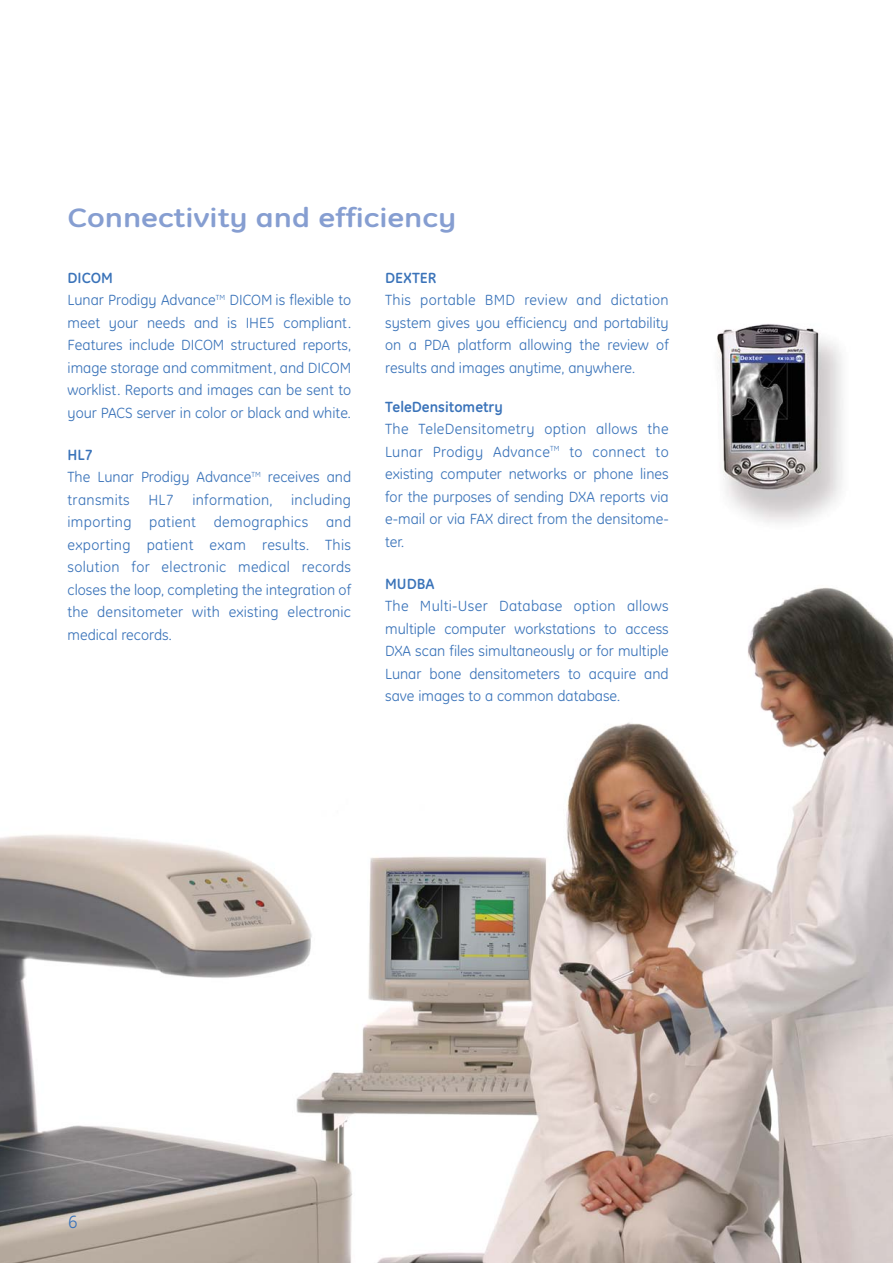
<style>
.page{position:relative;width:893px;height:1263px;background:#fff}
.page>*{position:absolute;margin:0;border:0;box-sizing:border-box;transform-origin:0 0}
.t1{font:700 27px "GE Inspira";color:#869ed1;scale:1.2 1}
.t2{font:18px "GE Inspira";color:#3a73b9}
.t3{font:15px/22.5px "GE Inspira";color:#3a73b9;text-align:justify}
.t4{font:700 15px "GE Inspira";color:#3a73b9}
.s1{font-weight:700}
</style>
<div class="page">
<img style="left:0;top:587px;width:893px;height:676px">
<img style="left:717px;top:324px;width:126px;height:199px">
<h1 class="t1" style="left:68px;top:208px;width:326px">Connectivity and efficiency</h1>
<p class="t3" style="left:68px;top:268px;width:285px;text-align:left"><span class="s1">DICOM<br></span>Lunar Prodigy Advance<sup>TM</sup> DICOM is flexible to meet your needs and is IHE5 compliant.<br>Features include DICOM structured reports, image storage and commitment, and DICOM worklist. Reports and images can be sent to your PACS server in color or black and white.</p>
<p class="t3" style="left:68px;top:445px;width:285px;text-align:left"><span class="s1">HL7<br></span>The Lunar Prodigy Advance<sup>TM</sup> receives and transmits HL7 information, including importing patient demographics and exporting patient exam results. This solution for electronic medical records closes the loop, completing the integration of the densitometer with existing electronic medical records.</p>
<p class="t4" style="left:385px;top:272px;width:53px">DEXTER</p>
<p class="t3" style="left:385px;top:290px;width:285px">This portable BMD review and dictation system gives you efficiency and portability on a PDA platform allowing the review of results and images anytime, anywhere.</p>
<p class="t4" style="left:385px;top:401px;width:119px">TeleDensitometry</p>
<p class="t3" style="left:385px;top:419px;width:285px">The TeleDensitometry option allows the Lunar Prodigy Advance<sup>TM</sup> to connect to existing computer networks or phone lines for the purposes of sending DXA reports via e-mail or via FAX direct from the densitome&shy;ter.</p>
<p class="t4" style="left:385px;top:578px;width:51px">MUDBA</p>
<p class="t3" style="left:385px;top:596px;width:285px">The Multi-User Database option allows multiple computer workstations to access DXA scan files simultaneously or for multiple Lunar bone densitometers to acquire and save images to a common database.</p>
<p class="t2" style="left:68px;top:1215px;width:11px">6</p>
</div>
